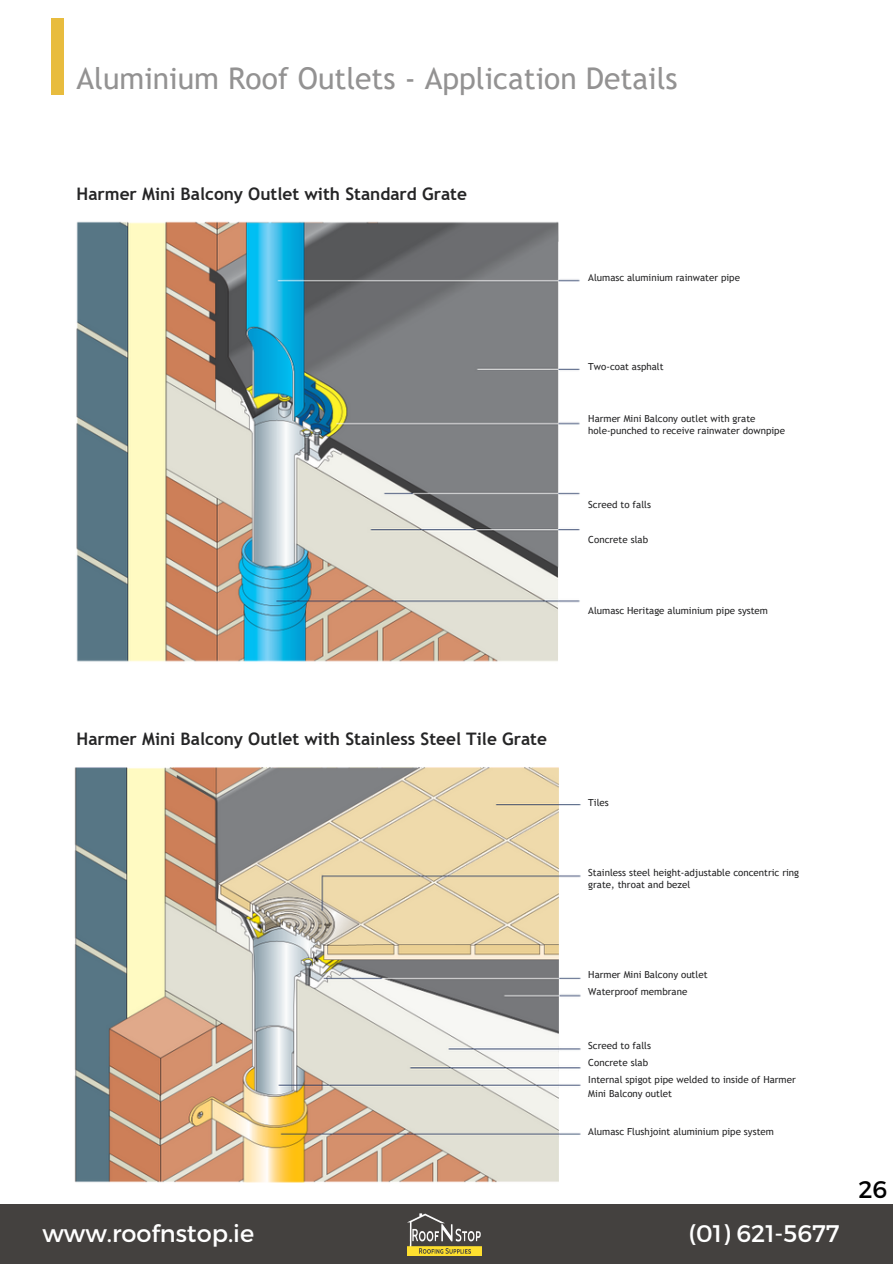
<style>
.page{position:relative;width:893px;height:1264px;background:#fff}
.page>*{position:absolute;margin:0;border:0;box-sizing:border-box;transform-origin:0 0}
.t1{font:30px "Trebuchet MS";color:#939292}
.t2{font:24px "Montserrat";color:#fff}
.t3{font:24px "Montserrat";color:#000}
.t4{font:700 17.25px "Trebuchet MS";color:#252526}
.t5{font:9.75px/12.3px "Trebuchet MS";color:#252526}
</style>
<div class="page">
<div style="left:51px;top:18px;width:13px;height:77px;background:#e8bc3e"></div>
<img style="left:76px;top:221px;width:504px;height:441px">
<img style="left:74px;top:767px;width:507px;height:416px">
<div style="left:0;top:1203px;width:892px;height:60px;background:#44413f"></div>
<img style="left:408px;top:1213px;width:73px;height:42px">
<p class="t1" style="left:77px;top:61px;width:602px">Aluminium Roof Outlets - Application Details</p>
<p class="t4" style="left:77px;top:184px;width:392px">Harmer Mini Balcony Outlet with Standard Grate</p>
<p class="t5" style="left:588px;top:271px;width:153px">Alumasc aluminium rainwater pipe</p>
<p class="t5" style="left:588px;top:360px;width:77px">Two-coat asphalt</p>
<p class="t5" style="left:588px;top:412px;width:198px">Harmer Mini Balcony outlet with grate hole-punched to receive rainwater downpipe</p>
<p class="t5" style="left:588px;top:498px;width:64px">Screed to falls</p>
<p class="t5" style="left:588px;top:533px;width:61px">Concrete slab</p>
<p class="t5" style="left:588px;top:604px;width:181px">Alumasc Heritage aluminium pipe system</p>
<p class="t4" style="left:77px;top:729px;width:472px">Harmer Mini Balcony Outlet with Stainless Steel Tile Grate</p>
<p class="t5" style="left:588px;top:796px;width:22px">Tiles</p>
<p class="t5" style="left:588px;top:866px;width:212px">Stainless steel height-adjustable concentric ring grate, throat and bezel</p>
<p class="t5" style="left:588px;top:966px;width:121px;line-height:16.8px">Harmer Mini Balcony outlet<br>Waterproof membrane</p>
<p class="t5" style="left:588px;top:1039px;width:64px">Screed to falls</p>
<p class="t5" style="left:588px;top:1056px;width:61px">Concrete slab</p>
<p class="t5" style="left:588px;top:1073px;width:209px">Internal spigot pipe welded to inside of Harmer</p>
<p class="t5" style="left:588px;top:1086px;width:85px">Mini Balcony outlet</p>
<p class="t5" style="left:588px;top:1125px;width:187px">Alumasc Flushjoint aluminium pipe system</p>
<p class="t2" style="left:42px;top:1217px;width:213px">www.roofnstop.ie</p>
<p class="t2" style="left:688px;top:1217px;width:152px">(01) 621-5677</p>
<p class="t3" style="left:858px;top:1174px;width:30px">26</p>
</div>
